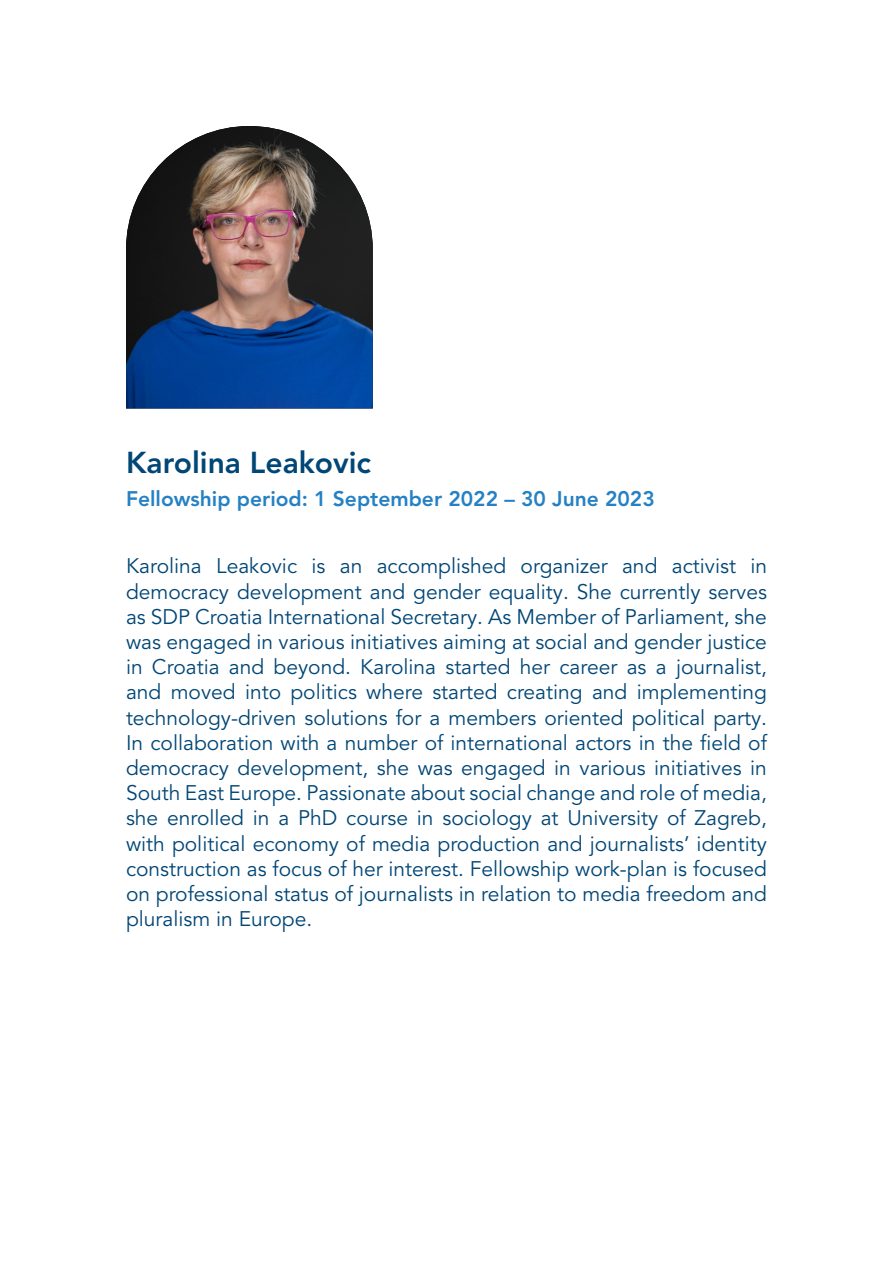
<style>
.page{position:relative;width:893px;height:1263px;background:#fff}
.page>*{position:absolute;margin:0;border:0;box-sizing:border-box;transform-origin:0 0}
.t1{font:800 30px "Avenir LT Pro";color:#004676}
.t2{font:21px/25.2px "Avenir LT Pro";color:#004676;text-align:justify}
.t3{font:800 21px "Avenir LT Pro";color:#2581c4}
</style>
<div class="page">
<img style="left:126px;top:126px;width:247px;height:282px">
<h1 class="t1" style="left:126px;top:444px;width:247px">Karolina Leakovic</h1>
<p class="t3" style="left:126px;top:486px;width:530px">Fellowship period: 1 September 2022 – 30 June 2023</p>
<p class="t2" style="left:126px;top:554px;width:642px">Karolina Leakovic is an accomplished organizer and activist in democracy development and gender equality. She currently serves as SDP Croatia International Secretary. As Member of Parliament, she was engaged in various initiatives aiming at social and gender justice in Croatia and beyond. Karolina started her career as a journalist, and moved into politics where started creating and implementing technology-driven solutions for a members oriented political party.<br>In collaboration with a number of international actors in the field of democracy development, she was engaged in various initiatives in South East Europe. Passionate about social change and role of media, she enrolled in a PhD course in sociology at University of Zagreb, with political economy of media production and journalists’ identity construction as focus of her interest. Fellowship work-plan is focused on professional status of journalists in relation to media freedom and pluralism in Europe.</p>
</div>
